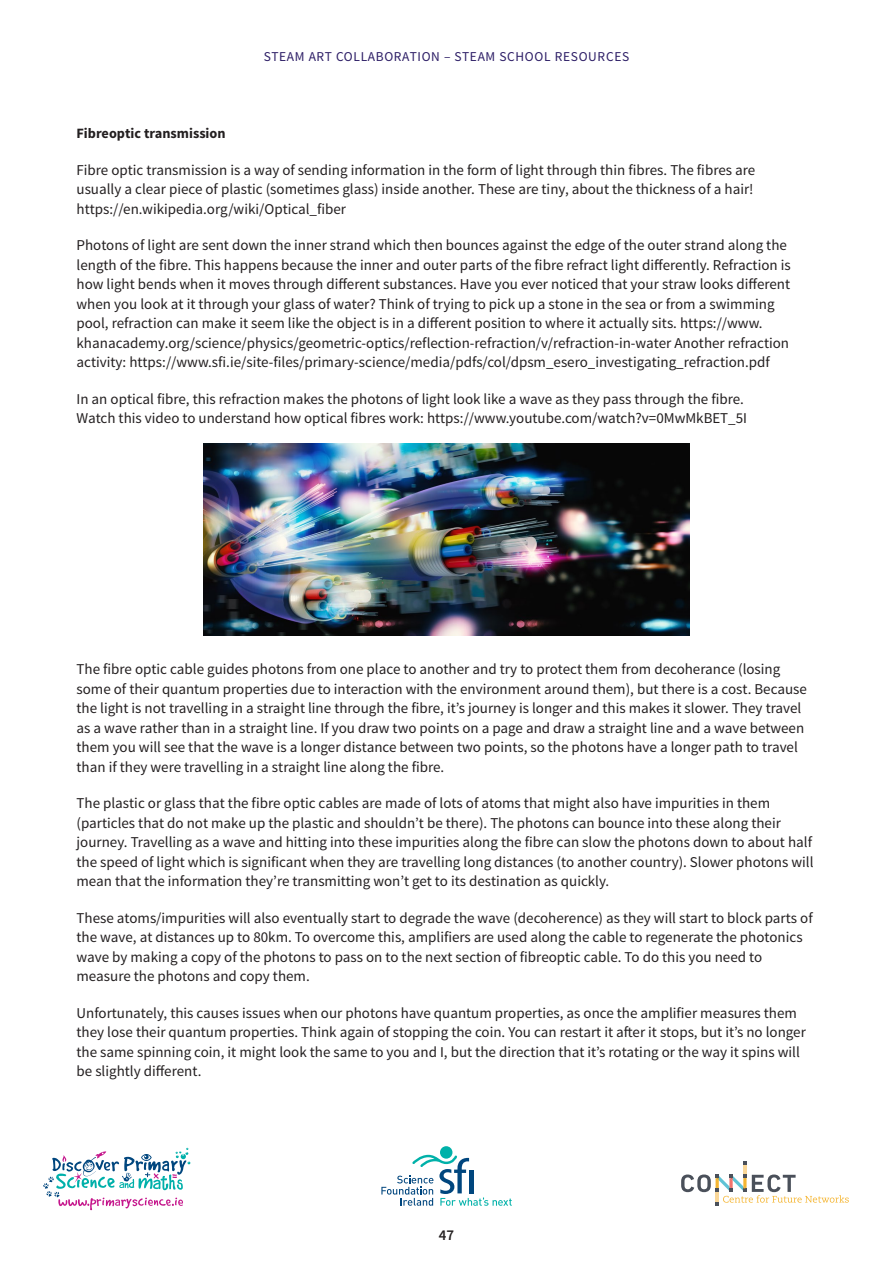
<style>
.page{position:relative;width:893px;height:1263px;background:#fff}
.page>*{position:absolute;margin:0;border:0;box-sizing:border-box;transform-origin:0 0}
.body{font:15px/19.5px "Source Sans Pro";color:#231f20}
.t1{font:600 15px "Source Sans Pro";color:#231f20}
.body-2{font:700 14.25px "Source Sans Pro";color:#231f20}
.t2{font:13.5px "Source Sans Pro";letter-spacing:.05em;color:#2d1e66}
</style>
<div class="page">
<svg style="left:43px;top:1148px;width:147px;height:62px"></svg>
<div style="left:440px;top:1146px;width:12px;height:13px;background:#00b1a9;border-radius:50%"></div>
<svg style="left:381px;top:1155px;width:131px;height:51px"></svg>
<hr style="left:469px;top:1169px;width:4px;height:24px;background:#00467e">
<svg style="left:681px;top:1161px;width:168px;height:45px"></svg>
<img style="left:203px;top:444px;width:486px;height:191px">
<p class="t2" style="left:264px;top:48px;width:367px">STEAM ART COLLABORATION – STEAM SCHOOL RESOURCES</p>
<p class="body-2" style="left:77px;top:124px;width:151px">Fibreoptic transmission</p>
<p class="body" style="left:77px;top:160px;width:680px;text-align:justify">Fibre optic transmission is a way of sending information in the form of light through thin fibres. The fibres are usually a clear piece of plastic (sometimes glass) inside another. These are tiny, about the thickness of a hair! https://en.wikipedia.org/wiki/Optical_fiber</p>
<p class="body" style="left:77px;top:236px;width:716px">Photons of light are sent down the inner strand which then bounces against the edge of the outer strand along the length of the fibre. This happens because the inner and outer parts of the fibre refract light differently. Refraction is how light bends when it moves through different substances. Have you ever noticed that your straw looks different when you look at it through your glass of water? Think of trying to pick up a stone in the sea or from a swimming pool, refraction can make it seem like the object is in a different position to where it actually sits. https://www. khanacademy.org/science/physics/geometric-optics/reflection-refraction/v/refraction-in-water Another refraction activity: https://www.sfi.ie/site-files/primary-science/media/pdfs/col/dpsm_esero_investigating_refraction.pdf</p>
<p class="body" style="left:77px;top:389px;width:672px">In an optical fibre, this refraction makes the photons of light look like a wave as they pass through the fibre.<br>Watch this video to understand how optical fibres work: https://www.youtube.com/watch?v=0MwMkBET_5I</p>
<p class="body" style="left:77px;top:660px;width:732px">The fibre optic cable guides photons from one place to another and try to protect them from decoherance (losing some of their quantum properties due to interaction with the environment around them), but there is a cost. Because the light is not travelling in a straight line through the fibre, it’s journey is longer and this makes it slower. They travel as a wave rather than in a straight line. If you draw two points on a page and draw a straight line and a wave between them you will see that the wave is a longer distance between two points, so the photons have a longer path to travel than if they were travelling in a straight line along the fibre.</p>
<p class="body" style="left:77px;top:794px;width:738px">The plastic or glass that the fibre optic cables are made of lots of atoms that might also have impurities in them (particles that do not make up the plastic and shouldn’t be there). The photons can bounce into these along their journey. Travelling as a wave and hitting into these impurities along the fibre can slow the photons down to about half the speed of light which is significant when they are travelling long distances (to another country). Slower photons will mean that the information they’re transmitting won’t get to its destination as quickly.</p>
<p class="body" style="left:77px;top:908px;width:738px">These atoms/impurities will also eventually start to degrade the wave (decoherence) as they will start to block parts of the wave, at distances up to 80km. To overcome this, amplifiers are used along the cable to regenerate the photonics wave by making a copy of the photons to pass on to the next section of fibreoptic cable. To do this you need to measure the photons and copy them.</p>
<p class="body" style="left:77px;top:1003px;width:731px">Unfortunately, this causes issues when our photons have quantum properties, as once the amplifier measures them they lose their quantum properties. Think again of stopping the coin. You can restart it after it stops, but it’s no longer the same spinning coin, it might look the same to you and I, but the direction that it’s rotating or the way it spins will be slightly different.</p>
<p class="t1" style="left:439px;top:1226px;width:17px">47</p>
</div>
